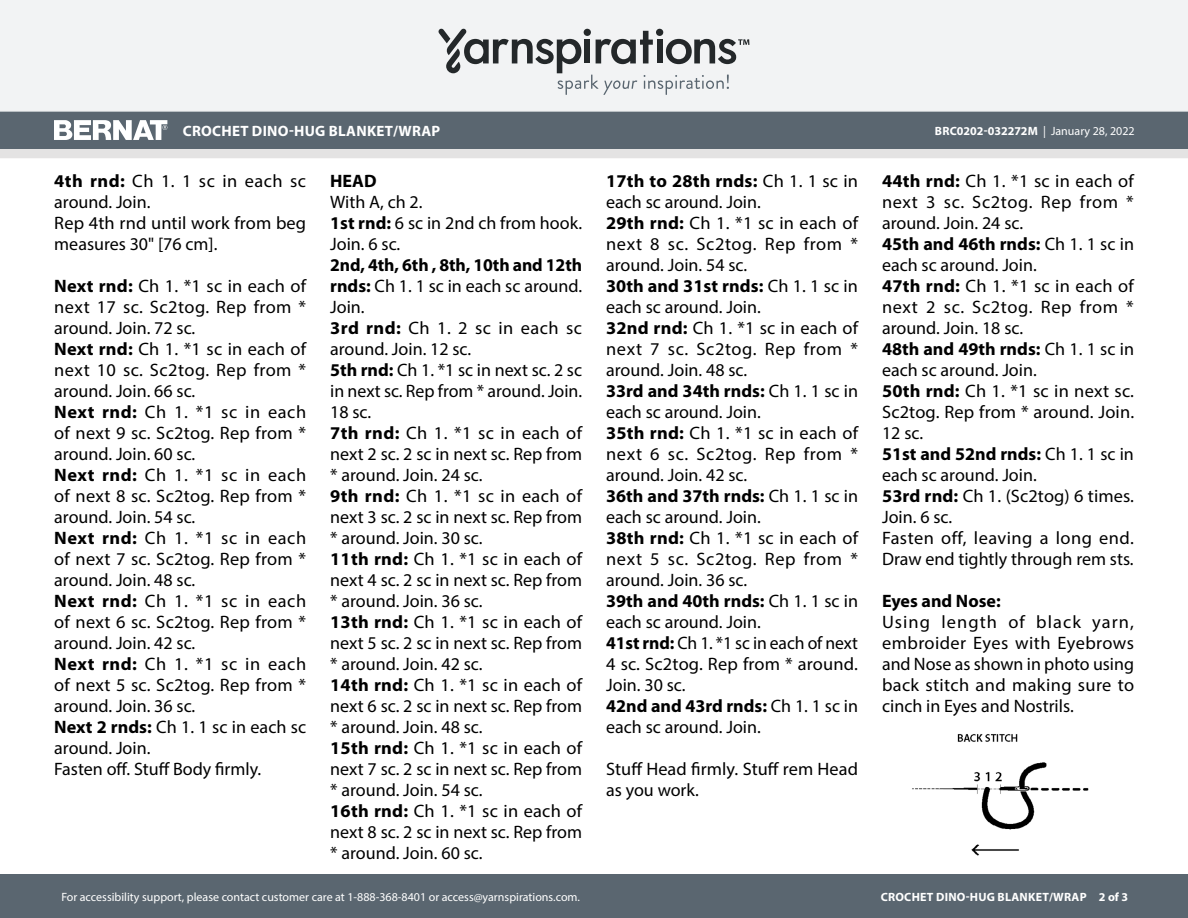
<style>
.page{position:relative;width:1188px;height:918px;background:#fff}
.page>*{position:absolute;margin:0;border:0;box-sizing:border-box;transform-origin:0 0}
.Body_-__Auto_Style_w{font:18px/21px "Myriad Pro";color:#000;text-align:justify}
.Body_-__Auto_Style_w-2{font:700 18px/21px "Myriad Pro";letter-spacing:-.005em;color:#000;text-align:justify}
.t1{font:700 15px "Myriad Pro";letter-spacing:.02em;color:#fff}
.t2{font:12px "Myriad Pro";color:#fff}
.t3{font:700 12px "Myriad Pro";letter-spacing:.02em;color:#fff}
.t4{font:700 12px "Myriad Pro";color:#fff}
.s1{font-weight:400}
.s2{font-weight:700}
</style>
<div class="page">
<div style="left:0;top:875px;width:1188px;height:43px;background:#5a6670"></div>
<div style="left:0;top:149px;width:1188px;height:9px;background:#e4e3e3"></div>
<div style="left:0;top:111px;width:1188px;height:38px;background:#5a6670"></div>
<div style="left:0;top:0;width:1188px;height:112px;background:#f2f3f4"></div>
<svg style="left:438px;top:29px;width:311px;height:66px"></svg>
<svg style="left:54px;top:120px;width:113px;height:20px"></svg>
<img style="left:912px;top:734px;width:177px;height:122px">
<p class="t1" style="left:183px;top:121px;width:259px">CROCHET DINO-HUG BLANKET/WRAP</p>
<p class="t4" style="left:935px;top:123px;width:201px">BRC0202-032272M <span class="s1">| January 28, 2022</span></p>
<p class="Body_-__Auto_Style_w" style="left:54px;top:170px;width:253px"><span class="s2">4th rnd:</span> Ch 1. 1 sc in each sc around. Join.</p>
<p class="Body_-__Auto_Style_w" style="left:54px;top:212px;width:253px">Rep 4th rnd until work from beg measures 30" [76 cm].</p>
<p class="Body_-__Auto_Style_w" style="left:54px;top:275px;width:253px"><span class="s2">Next rnd:</span> Ch 1. *1 sc in each of next 17 sc. Sc2tog. Rep from * around. Join. 72 sc.</p>
<p class="Body_-__Auto_Style_w" style="left:54px;top:338px;width:253px"><span class="s2">Next rnd:</span> Ch 1. *1 sc in each of next 10 sc. Sc2tog. Rep from * around. Join. 66 sc.</p>
<p class="Body_-__Auto_Style_w" style="left:54px;top:401px;width:253px"><span class="s2">Next rnd:</span> Ch 1. *1 sc in each of next 9 sc. Sc2tog. Rep from * around. Join. 60 sc.</p>
<p class="Body_-__Auto_Style_w" style="left:54px;top:464px;width:253px"><span class="s2">Next rnd:</span> Ch 1. *1 sc in each of next 8 sc. Sc2tog. Rep from * around. Join. 54 sc.</p>
<p class="Body_-__Auto_Style_w" style="left:54px;top:527px;width:253px"><span class="s2">Next rnd:</span> Ch 1. *1 sc in each of next 7 sc. Sc2tog. Rep from * around. Join. 48 sc.</p>
<p class="Body_-__Auto_Style_w" style="left:54px;top:590px;width:253px"><span class="s2">Next rnd:</span> Ch 1. *1 sc in each of next 6 sc. Sc2tog. Rep from * around. Join. 42 sc.</p>
<p class="Body_-__Auto_Style_w" style="left:54px;top:653px;width:253px"><span class="s2">Next rnd:</span> Ch 1. *1 sc in each of next 5 sc. Sc2tog. Rep from * around. Join. 36 sc.</p>
<p class="Body_-__Auto_Style_w" style="left:54px;top:716px;width:253px"><span class="s2">Next 2 rnds:</span> Ch 1. 1 sc in each sc around. Join.</p>
<p class="Body_-__Auto_Style_w" style="left:54px;top:758px;width:209px">Fasten off. Stuff Body firmly.</p>
<p class="Body_-__Auto_Style_w" style="left:882px;top:170px;width:253px"><span class="s2">44th rnd:</span> Ch 1. *1 sc in each of next 3 sc. Sc2tog. Rep from * around. Join. 24 sc.</p>
<p class="Body_-__Auto_Style_w" style="left:882px;top:233px;width:253px"><span class="s2">45th and 46th rnds:</span> Ch 1. 1 sc in each sc around. Join.</p>
<p class="Body_-__Auto_Style_w" style="left:882px;top:275px;width:253px"><span class="s2">47th rnd:</span> Ch 1. *1 sc in each of next 2 sc. Sc2tog. Rep from * around. Join. 18 sc.</p>
<p class="Body_-__Auto_Style_w" style="left:882px;top:338px;width:253px"><span class="s2">48th and 49th rnds:</span> Ch 1. 1 sc in each sc around. Join.</p>
<p class="Body_-__Auto_Style_w" style="left:882px;top:380px;width:254px"><span class="s2">50th rnd:</span> Ch 1. *1 sc in next sc.<br>Sc2tog. Rep from * around. Join.<br>12 sc.</p>
<p class="Body_-__Auto_Style_w" style="left:882px;top:443px;width:253px"><span class="s2">51st and 52nd rnds:</span> Ch 1. 1 sc in each sc around. Join.</p>
<p class="Body_-__Auto_Style_w" style="left:882px;top:485px;width:253px"><span class="s2">53rd rnd:</span> Ch 1. (Sc2tog) 6 times.<br>Join. 6 sc.</p>
<p class="Body_-__Auto_Style_w" style="left:882px;top:527px;width:253px">Fasten off, leaving a long end.<br>Draw end tightly through rem sts.</p>
<p class="Body_-__Auto_Style_w-2" style="left:882px;top:590px;width:120px">Eyes and Nose:</p>
<p class="Body_-__Auto_Style_w" style="left:882px;top:611px;width:254px">Using length of black yarn, embroider Eyes with Eyebrows and Nose as shown in photo using back stitch and making sure to cinch in Eyes and Nostrils.</p>
<p class="Body_-__Auto_Style_w" style="left:606px;top:170px;width:253px"><span class="s2">17th to 28th rnds:</span> Ch 1. 1 sc in each sc around. Join.</p>
<p class="Body_-__Auto_Style_w" style="left:606px;top:212px;width:253px"><span class="s2">29th rnd:</span> Ch 1. *1 sc in each of next 8 sc. Sc2tog. Rep from * around. Join. 54 sc.</p>
<p class="Body_-__Auto_Style_w" style="left:606px;top:275px;width:253px"><span class="s2">30th and 31st rnds:</span> Ch 1. 1 sc in each sc around. Join.</p>
<p class="Body_-__Auto_Style_w" style="left:606px;top:317px;width:254px"><span class="s2">32nd rnd:</span> Ch 1. *1 sc in each of next 7 sc. Sc2tog. Rep from * around. Join. 48 sc.</p>
<p class="Body_-__Auto_Style_w" style="left:606px;top:380px;width:253px"><span class="s2">33rd and 34th rnds:</span> Ch 1. 1 sc in each sc around. Join.</p>
<p class="Body_-__Auto_Style_w" style="left:606px;top:422px;width:253px"><span class="s2">35th rnd:</span> Ch 1. *1 sc in each of next 6 sc. Sc2tog. Rep from * around. Join. 42 sc.</p>
<p class="Body_-__Auto_Style_w" style="left:606px;top:485px;width:253px"><span class="s2">36th and 37th rnds:</span> Ch 1. 1 sc in each sc around. Join.</p>
<p class="Body_-__Auto_Style_w" style="left:606px;top:527px;width:253px"><span class="s2">38th rnd:</span> Ch 1. *1 sc in each of next 5 sc. Sc2tog. Rep from * around. Join. 36 sc.</p>
<p class="Body_-__Auto_Style_w" style="left:606px;top:590px;width:253px"><span class="s2">39th and 40th rnds:</span> Ch 1. 1 sc in each sc around. Join.</p>
<p class="Body_-__Auto_Style_w" style="left:606px;top:632px;width:253px"><span class="s2">41st rnd:</span> Ch 1. *1 sc in each of next 4 sc. Sc2tog. Rep from * around.<br>Join. 30 sc.</p>
<p class="Body_-__Auto_Style_w" style="left:606px;top:695px;width:253px"><span class="s2">42nd and 43rd rnds:</span> Ch 1. 1 sc in each sc around. Join.</p>
<p class="Body_-__Auto_Style_w" style="left:606px;top:758px;width:253px">Stuff Head firmly. Stuff rem Head as you work.</p>
<p class="Body_-__Auto_Style_w-2" style="left:330px;top:170px;width:48px">HEAD</p>
<p class="Body_-__Auto_Style_w" style="left:330px;top:191px;width:94px">With A, ch 2.</p>
<p class="Body_-__Auto_Style_w" style="left:330px;top:212px;width:253px"><span class="s2">1st rnd:</span> 6 sc in 2nd ch from hook.<br>Join. 6 sc.</p>
<p class="Body_-__Auto_Style_w-2" style="left:330px;top:254px;width:253px">2nd, 4th, 6th , 8th, 10th and 12th rnds: <span class="s1">Ch 1. 1 sc in each sc around.<br>Join.</span></p>
<p class="Body_-__Auto_Style_w" style="left:330px;top:317px;width:253px"><span class="s2">3rd rnd:</span> Ch 1. 2 sc in each sc around. Join. 12 sc.</p>
<p class="Body_-__Auto_Style_w" style="left:330px;top:359px;width:253px"><span class="s2">5th rnd:</span> Ch 1. *1 sc in next sc. 2 sc in next sc. Rep from * around. Join.<br>18 sc.</p>
<p class="Body_-__Auto_Style_w" style="left:330px;top:422px;width:253px"><span class="s2">7th rnd:</span> Ch 1. *1 sc in each of next 2 sc. 2 sc in next sc. Rep from * around. Join. 24 sc.</p>
<p class="Body_-__Auto_Style_w" style="left:330px;top:485px;width:253px"><span class="s2">9th rnd:</span> Ch 1. *1 sc in each of next 3 sc. 2 sc in next sc. Rep from * around. Join. 30 sc.</p>
<p class="Body_-__Auto_Style_w" style="left:330px;top:548px;width:253px"><span class="s2">11th rnd:</span> Ch 1. *1 sc in each of next 4 sc. 2 sc in next sc. Rep from * around. Join. 36 sc.</p>
<p class="Body_-__Auto_Style_w" style="left:330px;top:611px;width:253px"><span class="s2">13th rnd:</span> Ch 1. *1 sc in each of next 5 sc. 2 sc in next sc. Rep from * around. Join. 42 sc.</p>
<p class="Body_-__Auto_Style_w" style="left:330px;top:674px;width:253px"><span class="s2">14th rnd:</span> Ch 1. *1 sc in each of next 6 sc. 2 sc in next sc. Rep from * around. Join. 48 sc.</p>
<p class="Body_-__Auto_Style_w" style="left:330px;top:737px;width:253px"><span class="s2">15th rnd:</span> Ch 1. *1 sc in each of next 7 sc. 2 sc in next sc. Rep from * around. Join. 54 sc.</p>
<p class="Body_-__Auto_Style_w" style="left:330px;top:800px;width:253px"><span class="s2">16th rnd:</span> Ch 1. *1 sc in each of next 8 sc. 2 sc in next sc. Rep from * around. Join. 60 sc.</p>
<p class="t2" style="left:61px;top:889px;width:520px">For accessibility support, please contact customer care at 1-888-368-8401 or access@yarnspirations.com.</p>
<p class="t3" style="left:881px;top:889px;width:249px">CROCHET DINO-HUG BLANKET/WRAP 2 of 3</p>
</div>
